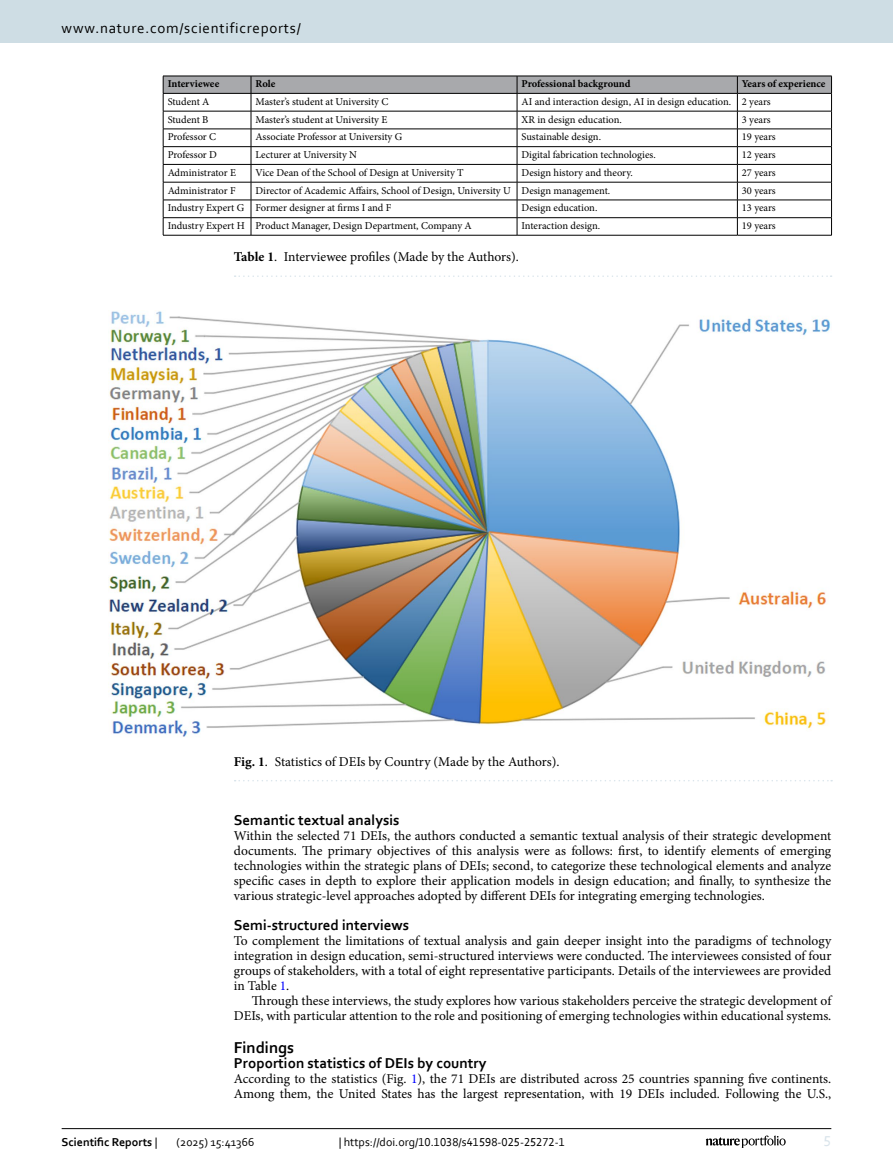
<style>
.page{position:relative;width:893px;height:1174px;background:#fff}
.page>*{position:absolute;margin:0;border:0;box-sizing:border-box;transform-origin:0 0}
.Head_1{font:700 16.5px "Corbel";color:#000}
.Head_2{font:700 15px "Corbel";color:#000}
.Head_2_After_1{font:700 15px "Corbel";color:#000}
.t1{font:15px "Corbel";letter-spacing:.05em;color:#000}
.t2{font:15px "Corbel";color:#d9e4eb}
.Body_Text{font:13.5px/15px "Minion Pro";color:#000;text-align:justify}
.Body_Text_Indent{font:13.5px/15px "Minion Pro";color:#000;text-align:right}
.Figure_Caption{font:13.5px "Minion Pro";letter-spacing:-.005em;color:#000}
.Table_Caption{font:13.5px "Minion Pro";letter-spacing:-.005em;color:#000}
.t3{font:12px "Corbel";color:#000}
.t4{font:700 12px "Corbel";color:#000}
.Table_Body{font:10.5px "Minion Pro";color:#000}
.Table_Head{font:700 10.5px "Minion Pro";color:#000}
.s1{font-weight:700}
.s2{color:#00f}
.s3{font-weight:400}
</style>
<div class="page">
<img style="left:108px;top:311px;width:723px;height:426px">
<svg style="left:235px;top:780px;width:597px;height:1px"></svg>
<hr style="left:251px;top:235px;width:266px;height:1px;background:#000">
<hr style="left:517px;top:235px;width:220px;height:1px;background:#000">
<svg style="left:163px;top:76px;width:669px;height:159px"></svg>
<hr style="left:737px;top:235px;width:95px;height:1px;background:#000">
<hr style="left:163px;top:235px;width:88px;height:1px;background:#000">
<svg style="left:235px;top:275px;width:597px;height:2px"></svg>
<hr style="left:62px;top:1128px;width:769px;height:1px;background:#000">
<svg style="left:706px;top:1135px;width:80px;height:12px"></svg>
<div style="left:0;top:0;width:893px;height:43px;background:#cedde4"></div>
<p class="t1" style="left:62px;top:18px;width:241px">www.nature.com/scientificreports/</p>
<p class="Table_Head" style="left:168px;top:77px;width:53px">Interviewee</p>
<p class="Table_Head" style="left:255px;top:77px;width:21px">Role</p>
<p class="Table_Head" style="left:522px;top:77px;width:111px">Professional background</p>
<p class="Table_Head" style="left:742px;top:77px;width:85px">Years of experience</p>
<p class="Table_Body" style="left:168px;top:95px;width:43px">Student A</p>
<p class="Table_Body" style="left:255px;top:95px;width:134px">Master’s student at University C</p>
<p class="Table_Body" style="left:522px;top:95px;width:211px">AI and interaction design, AI in design education.</p>
<p class="Table_Body" style="left:742px;top:95px;width:30px">2 years</p>
<p class="Table_Body" style="left:168px;top:112px;width:42px">Student B</p>
<p class="Table_Body" style="left:255px;top:112px;width:133px">Master’s student at University E</p>
<p class="Table_Body" style="left:522px;top:112px;width:102px">XR in design education.</p>
<p class="Table_Body" style="left:742px;top:112px;width:30px">3 years</p>
<p class="Table_Body" style="left:168px;top:130px;width:50px">Professor C</p>
<p class="Table_Body" style="left:255px;top:130px;width:148px">Associate Professor at University G</p>
<p class="Table_Body" style="left:522px;top:130px;width:81px">Sustainable design.</p>
<p class="Table_Body" style="left:742px;top:130px;width:35px">19 years</p>
<p class="Table_Body" style="left:168px;top:148px;width:51px">Professor D</p>
<p class="Table_Body" style="left:255px;top:148px;width:103px">Lecturer at University N</p>
<p class="Table_Body" style="left:522px;top:148px;width:136px">Digital fabrication technologies.</p>
<p class="Table_Body" style="left:742px;top:148px;width:35px">12 years</p>
<p class="Table_Body" style="left:168px;top:166px;width:70px">Administrator E</p>
<p class="Table_Body" style="left:255px;top:166px;width:210px">Vice Dean of the School of Design at University T</p>
<p class="Table_Body" style="left:522px;top:166px;width:113px">Design history and theory.</p>
<p class="Table_Body" style="left:742px;top:166px;width:35px">27 years</p>
<p class="Table_Body" style="left:168px;top:183px;width:70px">Administrator F</p>
<p class="Table_Body" style="left:255px;top:183px;width:257px">Director of Academic Affairs, School of Design, University U</p>
<p class="Table_Body" style="left:522px;top:183px;width:90px">Design management.</p>
<p class="Table_Body" style="left:742px;top:183px;width:35px">30 years</p>
<p class="Table_Body" style="left:168px;top:201px;width:78px">Industry Expert G</p>
<p class="Table_Body" style="left:255px;top:201px;width:137px">Former designer at firms I and F</p>
<p class="Table_Body" style="left:522px;top:201px;width:77px">Design education.</p>
<p class="Table_Body" style="left:742px;top:201px;width:35px">13 years</p>
<p class="Table_Body" style="left:168px;top:219px;width:79px">Industry Expert H</p>
<p class="Table_Body" style="left:255px;top:219px;width:218px">Product Manager, Design Department, Company A</p>
<p class="Table_Body" style="left:522px;top:219px;width:80px">Interaction design.</p>
<p class="Table_Body" style="left:742px;top:219px;width:35px">19 years</p>
<p class="Table_Caption" style="left:234px;top:248px;width:287px"><span class="s1">Table 1</span>. Interviewee profiles (Made by the Authors).</p>
<p class="Figure_Caption" style="left:234px;top:752px;width:327px"><span class="s1">Fig. 1</span>. Statistics of DEIs by Country (Made by the Authors).</p>
<p class="Head_2" style="left:234px;top:810px;width:167px">Semantic textual analysis</p>
<p class="Body_Text" style="left:234px;top:828px;width:599px">Within the selected 71 DEIs, the authors conducted a semantic textual analysis of their strategic development documents. The primary objectives of this analysis were as follows: first, to identify elements of emerging technologies within the strategic plans of DEIs; second, to categorize these technological elements and analyze specific cases in depth to explore their application models in design education; and finally, to synthesize the various strategic-level approaches adopted by different DEIs for integrating emerging technologies.</p>
<p class="Head_2" style="left:234px;top:915px;width:177px">Semi-structured interviews</p>
<p class="Body_Text" style="left:234px;top:933px;width:599px">To complement the limitations of textual analysis and gain deeper insight into the paradigms of technology integration in design education, semi-structured interviews were conducted. The interviewees consisted of four groups of stakeholders, with a total of eight representative participants. Details of the interviewees are provided in Table <span class="s2">1</span>.</p>
<p class="Body_Text_Indent" style="left:234px;top:993px;width:599px">Through these interviews, the study explores how various stakeholders perceive the strategic development of<br>DEIs, with particular attention to the role and positioning of emerging technologies within educational systems.</p>
<p class="Head_1" style="left:234px;top:1037px;width:62px">Findings</p>
<p class="Head_2_After_1" style="left:234px;top:1053px;width:254px">Proportion statistics of DEIs by country</p>
<p class="Body_Text" style="left:234px;top:1071px;width:599px">According to the statistics (Fig. <span class="s2">1</span>), the 71 DEIs are distributed across 25 countries spanning five continents.<br>Among them, the United States has the largest representation, with 19 DEIs included. Following the U.S.,</p>
<p class="t4" style="left:62px;top:1134px;width:97px">Scientific Reports <span class="s3">|</span></p>
<p class="t3" style="left:177px;top:1134px;width:79px">(2025) 15:41366</p>
<p class="t3" style="left:339px;top:1134px;width:228px">| https://doi.org/10.1038/s41598-025-25272-1</p>
<p class="t2" style="left:824px;top:1132px;width:9px">5</p>
</div>
